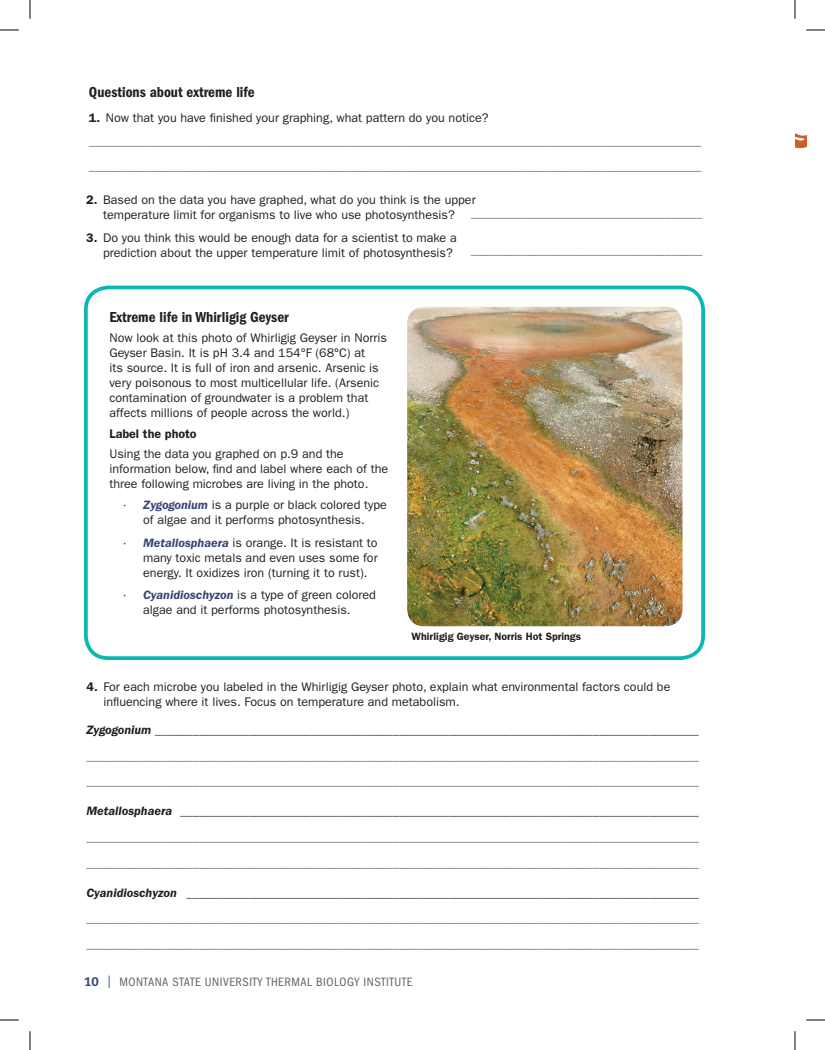
<style>
.page{position:relative;width:825px;height:1050px;background:#fff}
.page>*{position:absolute;margin:0;border:0;box-sizing:border-box;transform-origin:0 0}
.t1{font:15px "ITC Franklin Gothic Std Dm Cd";color:#231f20}
.t2{font:12.5px/15px "ITC Franklin Gothic Std";color:#231f20}
.t3{font:12.5px/25.6px "ITC Franklin Gothic Std";color:#57585a}
.t4{font:condensed 12.5px "ITC Franklin Gothic Std";letter-spacing:.04em;color:#636366}
.t5{font:600 10.62px "ITC Franklin Gothic Std";color:#231f20}
.s1{font-weight:600}
.s2{font-size:10px;color:#57585a}
.s3{font-weight:600;font-style:italic;color:#38447a}
.s4{font-weight:600;font-style:italic}
.s5{font-family:"Caecilia LT Std";font-weight:800;font-stretch:normal;color:#354780}
.s6{color:#354780}
</style>
<div class="page">
<svg style="left:795px;top:1031px;width:1px;height:19px"></svg>
<svg style="left:30px;top:1031px;width:1px;height:19px"></svg>
<svg style="left:30px;top:0;width:1px;height:19px"></svg>
<svg style="left:806px;top:1020px;width:19px;height:1px"></svg>
<svg style="left:0;top:1020px;width:19px;height:1px"></svg>
<svg style="left:0;top:30px;width:19px;height:1px"></svg>
<svg style="left:795px;top:0;width:30px;height:149px"></svg>
<div style="left:84px;top:286px;width:621px;height:374px;border:4px solid #0bb7b1;border-radius:22px"></div>
<img style="left:407px;top:307px;width:275px;height:319px">
<p class="t1" style="left:89px;top:83px;width:167px">Questions about extreme life</p>
<p class="t2" style="left:89px;top:111px;width:401px"><span class="s1">1.</span> Now that you have fnished your graphing, what pattern do you notice?</p>
<p class="t3" style="left:89px;top:128px;width:614px">__________________________________________________________________________________________________ __________________________________________________________________________________________________</p>
<p class="t2" style="left:86px;top:193px;width:391px;text-align:center"><span class="s1">2.</span> Based on the data you have graphed, what do you think is the upper temperature limit for organisms to live who use photosynthesis?</p>
<p class="t3" style="left:471px;top:200px;width:233px">_____________________________________</p>
<p class="t2" style="left:103px;top:230px;width:355px;text-indent:-17px"><span class="s1">3.</span> Do you think this would be enough data for a scientist to make a prediction about the upper temperature limit of photosynthesis?</p>
<p class="t3" style="left:471px;top:237px;width:233px">_____________________________________</p>
<p class="t1" style="left:109px;top:308px;width:181px">Extreme life in Whirligig Geyser</p>
<p class="t2" style="left:109px;top:331px;width:279px">Now look at this photo of Whirligig Geyser in Norris Geyser Basin. It is pH 3.4 and 154°F (68°C) at<br>its source. It is full of iron and arsenic. Arsenic is very poisonous to most multicellular life. (Arsenic contamination of groundwater is a problem that affects millions of people across the world.)</p>
<p class="t2" style="left:109px;top:423px;width:236px;line-height:20.6px"><span class="s1">Label the photo<br></span>Using the data you graphed on p.9 and the</p>
<p class="t2" style="left:109px;top:462px;width:280px">information below, fnd and label where each of the three following microbes are living in the photo.</p>
<p class="t2" style="left:122px;top:497px;width:267px;text-align:center"><span class="s2">•</span> <span class="s3">Zygogonium</span> is a purple or black colored type of algae and it performs photosynthesis.</p>
<p class="t2" style="left:143px;top:535px;width:236px;text-align:justify;text-indent:-21px"><span class="s2">•</span> <span class="s3">Metallosphaera</span> is orange. It is resistant to many toxic metals and even uses some for energy. It oxidizes iron (turning it to rust).</p>
<p class="t2" style="left:122px;top:587px;width:256px;text-align:center"><span class="s2">•</span> <span class="s3">Cyanidioschyzon</span> is a type of green colored algae and it performs photosynthesis.</p>
<p class="t5" style="left:412px;top:630px;width:171px">Whirligig Geyser, Norris Hot Springs</p>
<p class="t2" style="left:103px;top:679px;width:569px;text-indent:-17px"><span class="s1">4.</span> For each microbe you labeled in the Whirligig Geyser photo, explain what environmental factors could be infuencing where it lives. Focus on temperature and metabolism.</p>
<p class="t2" style="left:86px;top:723px;width:614px"><span class="s4">Zygogonium</span> _______________________________________________________________________________________</p>
<p class="t3" style="left:86px;top:743px;width:614px">__________________________________________________________________________________________________ __________________________________________________________________________________________________</p>
<p class="t2" style="left:86px;top:804px;width:614px"><span class="s4">Metallosphaera</span> ___________________________________________________________________________________</p>
<p class="t3" style="left:86px;top:824px;width:614px">__________________________________________________________________________________________________ __________________________________________________________________________________________________</p>
<p class="t2" style="left:86px;top:885px;width:614px"><span class="s4">Cyanidioschyzon</span> __________________________________________________________________________________</p>
<p class="t3" style="left:86px;top:905px;width:614px">__________________________________________________________________________________________________ __________________________________________________________________________________________________</p>
<p class="t4" style="left:84px;top:975px;width:330px"><span class="s5">10</span> <span class="s6">|</span> MONTANA STATE UNIVERSITY THERMAL BIOLOGY INSTITUTE</p>
</div>
